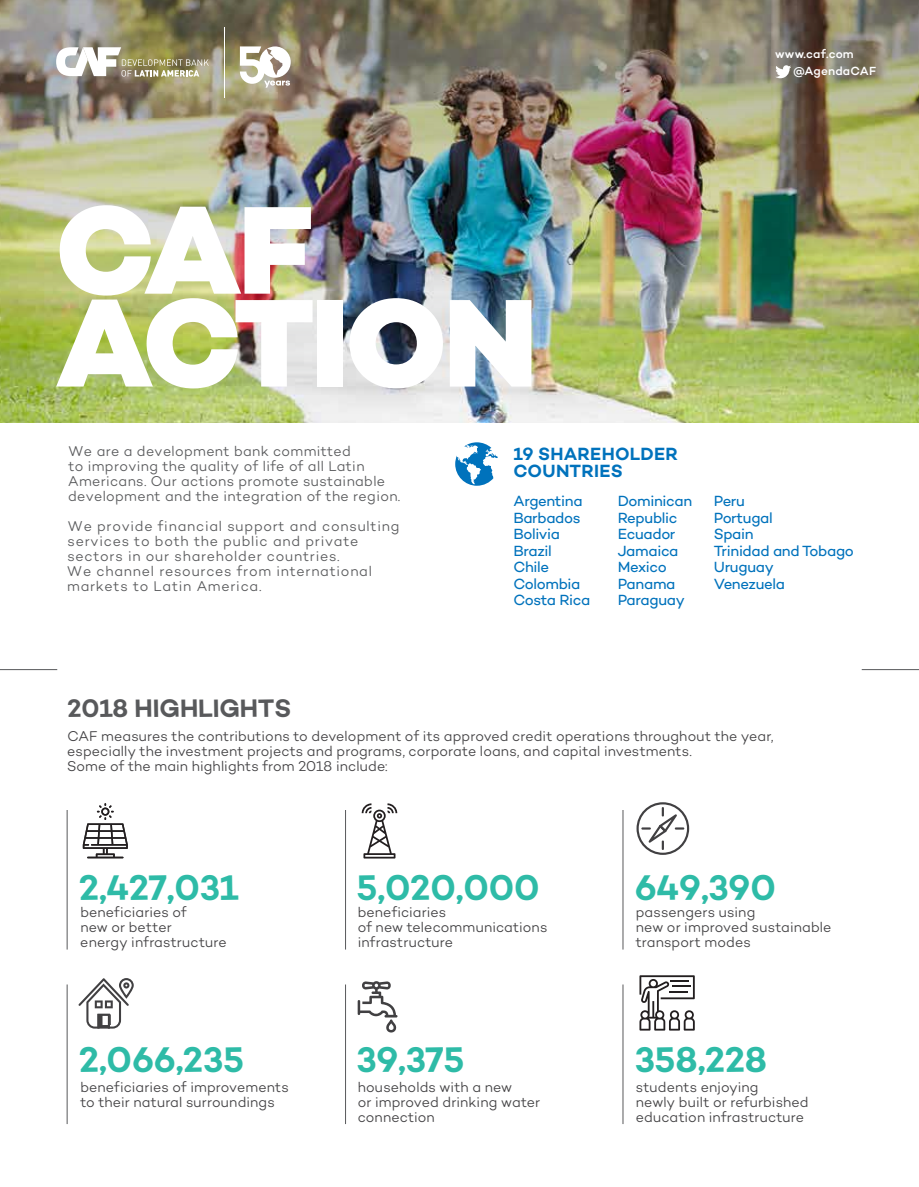
<style>
.page{position:relative;width:919px;height:1187px;background:#fff}
.page>*{position:absolute;margin:0;border:0;box-sizing:border-box;transform-origin:0 0}
.t1{font:600 36px "Campton";color:#2ebba7}
.t2{font:600 25.5px "Campton";color:#58595b}
.t3{font:600 18px/16.5px "Campton";letter-spacing:.01em;color:#0072bc}
.t4{font:15px/16.5px "Campton";letter-spacing:-.025em;color:#0072bc}
.t5{font:300 14.25px/15.1px "Campton";color:#414042}
.t6{font:300 14.25px/14.7px "Campton";color:#58595b}
.t7{font:500 12px/16.8px "Campton";letter-spacing:.015em;color:#fff}
</style>
<div class="page">
<img style="left:0;top:0;width:918px;height:422px">
<svg style="left:775px;top:65px;width:16px;height:13px"></svg>
<svg style="left:455px;top:442px;width:42px;height:43px"></svg>
<hr style="left:67px;top:810px;width:1px;height:139px;background:#58595b">
<hr style="left:345px;top:810px;width:1px;height:139px;background:#58595b">
<hr style="left:622px;top:810px;width:1px;height:139px;background:#58595b">
<hr style="left:67px;top:984px;width:1px;height:139px;background:#58595b">
<hr style="left:345px;top:984px;width:1px;height:139px;background:#58595b">
<hr style="left:622px;top:984px;width:1px;height:139px;background:#58595b">
<svg style="left:78px;top:978px;width:56px;height:50px"></svg>
<svg style="left:636px;top:802px;width:53px;height:52px"></svg>
<svg style="left:357px;top:981px;width:40px;height:51px"></svg>
<hr style="left:0;top:669px;width:57px;height:1px;background:#58595b">
<hr style="left:861px;top:669px;width:57px;height:1px;background:#58595b">
<svg style="left:83px;top:803px;width:45px;height:55px"></svg>
<svg style="left:361px;top:803px;width:36px;height:55px"></svg>
<svg style="left:639px;top:975px;width:55px;height:55px"></svg>
<img style="left:56px;top:205px;width:256px;height:183px">
<div style="left:317px;top:300px;width:26px;height:86px;background:#fff"></div>
<svg style="left:349px;top:298px;width:94px;height:90px"></svg>
<svg style="left:450px;top:300px;width:81px;height:86px"></svg>
<svg style="left:56px;top:47px;width:153px;height:30px"></svg>
<hr style="left:224px;top:28px;width:1px;height:70px;background:#fff">
<svg style="left:240px;top:46px;width:51px;height:42px"></svg>
<p class="t7" style="left:793px;top:46px;width:84px;text-indent:-18px">www.caf.com @AgendaCAF</p>
<p class="t6" style="left:67px;top:445px;width:334px;line-height:15.1px;rotate:-1deg">We are a development bank committed<br>to improving the quality of life of all Latin Americans. Our actions promote sustainable development and the integration of the region.</p>
<p class="t6" style="left:66px;top:521px;width:335px;rotate:-1deg">We provide financial support and consulting services to both the public and private sectors in our shareholder countries.<br>We channel resources from international markets to Latin America.</p>
<h2 class="t2" style="left:67px;top:693px;width:225px;rotate:-1deg">2018 HIGHLIGHTS</h2>
<p class="t3" style="left:513px;top:445px;width:166px">19 SHAREHOLDER<br>COUNTRIES</p>
<p class="t4" style="left:513px;top:492px;width:78px">Argentina<br>Barbados<br>Bolivia<br>Brazil<br>Chile<br>Colombia<br>Costa Rica</p>
<p class="t4" style="left:617px;top:492px;width:76px">Dominican<br>Republic<br>Ecuador<br>Jamaica<br>Mexico<br>Panama<br>Paraguay</p>
<p class="t4" style="left:713px;top:492px;width:141px">Peru<br>Portugal<br>Spain<br>Trinidad and Tobago<br>Uruguay<br>Venezuela</p>
<p class="t5" style="left:67px;top:735px;width:708px;line-height:14.2px;rotate:-1deg">CAF measures the contributions to development of its approved credit operations throughout the year, especially the investment projects and programs, corporate loans, and capital investments.</p>
<p class="t5" style="left:67px;top:761px;width:322px;rotate:-1deg">Some of the main highlights from 2018 include:</p>
<h1 class="t1" style="left:79px;top:866px;width:161px;rotate:-1deg">2,427,031</h1>
<p class="t5" style="left:80px;top:905px;width:148px;rotate:-1deg">beneficiaries of<br>new or better<br>energy infrastructure</p>
<h1 class="t1" style="left:79px;top:1037px;width:167px;rotate:-1deg">2,066,235</h1>
<p class="t5" style="left:80px;top:1080px;width:210px;rotate:-1deg">beneficiaries of improvements to their natural surroundings</p>
<h1 class="t1" style="left:356px;top:866px;width:185px;rotate:-1deg">5,020,000</h1>
<p class="t5" style="left:357px;top:904px;width:191px;line-height:15.9px;rotate:-1deg">beneficiaries<br>of new telecommunications</p>
<p class="t5" style="left:357px;top:935px;width:97px;rotate:-1deg">infrastructure</p>
<h1 class="t1" style="left:356px;top:1036px;width:110px;rotate:-1deg">39,375</h1>
<p class="t5" style="left:357px;top:1080px;width:184px;rotate:-1deg">households with a new<br>or improved drinking water</p>
<p class="t5" style="left:357px;top:1109px;width:79px;rotate:-1deg">connection</p>
<h1 class="t1" style="left:634px;top:866px;width:143px;rotate:-1deg">649,390</h1>
<p class="t5" style="left:635px;top:905px;width:197px;line-height:15.8px;rotate:-1deg">passengers using<br>new or improved sustainable</p>
<p class="t5" style="left:635px;top:935px;width:116px;rotate:-1deg">transport modes</p>
<h1 class="t1" style="left:634px;top:1037px;width:134px;rotate:-1deg">358,228</h1>
<p class="t5" style="left:635px;top:1080px;width:175px;rotate:-1deg">students enjoying<br>newly built or refurbished education infrastructure</p>
</div>
